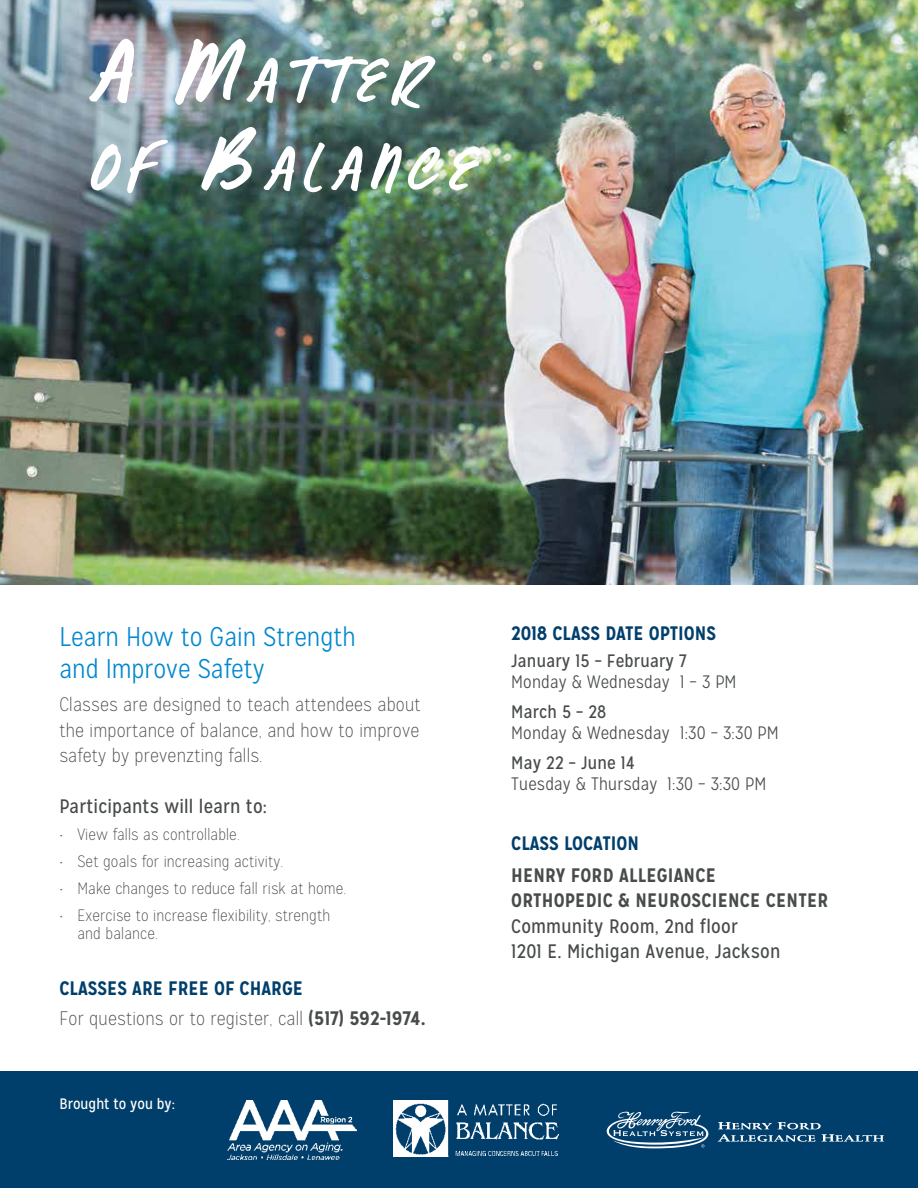
<style>
.page{position:relative;width:918px;height:1188px;background:#fff}
.page>*{position:absolute;margin:0;border:0;box-sizing:border-box;transform-origin:0 0}
.t1{font:63.75px/88.2px "Formosa B";letter-spacing:.145em;color:#fff}
.t2{font:300 27px/32.4px "Mission Gothic";color:#0088ce}
.t3{font:100 19.5px/25.5px "Mission Gothic";letter-spacing:.01em;color:#474b4a;text-align:justify}
.t4{font:19.5px/25.5px "Mission Gothic";letter-spacing:.01em;color:#474b4a}
.t5{font:700 19.5px/25.5px "Mission Gothic";letter-spacing:.01em;color:#474b4a}
.t6{font:700 19.5px "Mission Gothic";color:#003e6b}
.t7{font:300 18px "Mission Gothic";letter-spacing:.01em;color:#474b4a}
.t8{font:18px "Mission Gothic";letter-spacing:.01em;color:#474b4a}
.t9{font:100 16.5px/18px "Mission Gothic";letter-spacing:.01em;color:#474b4a}
.t10{font:15.15px "Mission Gothic";color:#fff}
.s1{font-size:91.05px}
.s2{font-weight:700;color:#003e6b}
.s3{font-weight:700}
</style>
<div class="page">
<img style="left:0;top:0;width:918px;height:585px">
<div style="left:0;top:1072px;width:918px;height:116px;background:#003e6b"></div>
<img style="left:393px;top:1101px;width:165px;height:56px">
<svg style="left:607px;top:1112px;width:101px;height:36px"></svg>
<svg style="left:718px;top:1122px;width:166px;height:20px"></svg>
<img style="left:228px;top:1100px;width:128px;height:59px">
<h1 class="t1" style="left:89px;top:36px;width:386px"><span class="s1">A M</span>ATTER<br>OF <span class="s1">B</span>ALANCE</h1>
<h2 class="t2" style="left:59px;top:621px;width:298px">Learn How to Gain Strength and Improve Safety</h2>
<p class="t3" style="left:59px;top:692px;width:363px">Classes are designed to teach attendees about the importance of balance, and how to improve safety by prevenzting falls.</p>
<p class="t4" style="left:59px;top:794px;width:209px">Participants will learn to:</p>
<p class="t9" style="left:59px;top:826px;width:182px">• View falls as controllable.</p>
<p class="t9" style="left:59px;top:853px;width:225px">• Set goals for increasing activity.</p>
<p class="t9" style="left:59px;top:880px;width:288px">• Make changes to reduce fall risk at home.</p>
<p class="t9" style="left:77px;top:907px;width:254px;text-indent:-18px">• Exercise to increase flexibility, strength and balance.</p>
<p class="t3" style="left:59px;top:973px;width:368px;line-height:30px"><span class="s2">CLASSES ARE FREE OF CHARGE<br></span>For questions or to register, call <span class="s3">(517) 592-1974.</span></p>
<p class="t10" style="left:59px;top:1094px;width:117px">Brought to you by:</p>
<p class="t6" style="left:511px;top:621px;width:206px">2018 CLASS DATE OPTIONS</p>
<p class="t8" style="left:511px;top:650px;width:177px">January 15 – February 7</p>
<p class="t7" style="left:511px;top:671px;width:227px">Monday &amp; Wednesday 1 – 3 PM</p>
<p class="t8" style="left:511px;top:701px;width:97px">March 5 – 28</p>
<p class="t7" style="left:511px;top:722px;width:269px">Monday &amp; Wednesday 1:30 – 3:30 PM</p>
<p class="t8" style="left:511px;top:752px;width:125px">May 22 – June 14</p>
<p class="t7" style="left:511px;top:773px;width:257px">Tuesday &amp; Thursday 1:30 – 3:30 PM</p>
<p class="t6" style="left:511px;top:831px;width:129px">CLASS LOCATION</p>
<p class="t5" style="left:511px;top:862px;width:319px">HENRY FORD ALLEGIANCE<br>ORTHOPEDIC &amp; NEUROSCIENCE CENTER</p>
<p class="t4" style="left:511px;top:913px;width:271px">Community Room, 2nd floor<br>1201 E. Michigan Avenue, Jackson</p>
</div>
